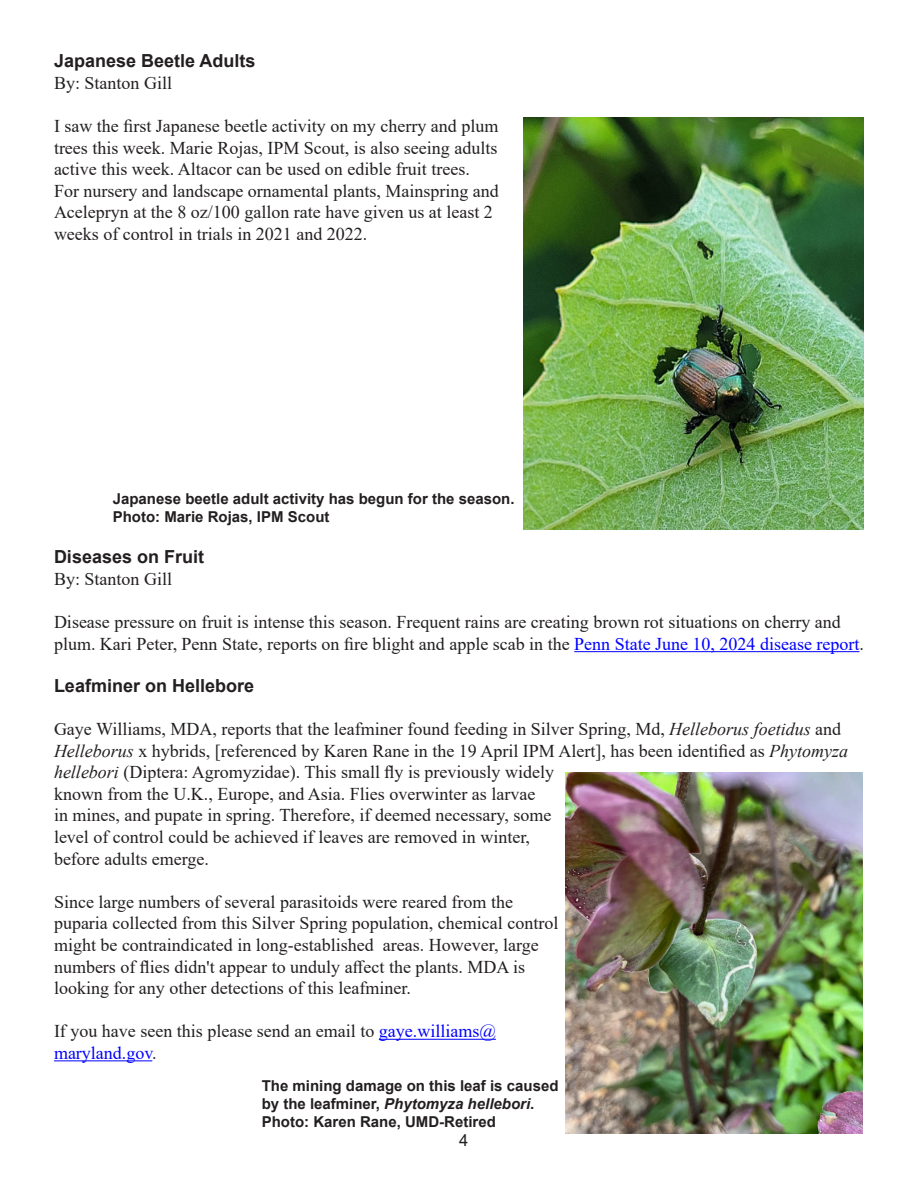
<style>
.page{position:relative;width:918px;height:1188px;background:#fff}
.page>*{position:absolute;margin:0;border:0;box-sizing:border-box;transform-origin:0 0}
.t1{font:18px/21.6px "Times New Roman";color:#231f20}
.t2{font:700 18px/21.6px "Arial";color:#231f20}
.t3{font:16.5px "Arial";color:#231f20}
.Photo_credit{font:700 15px/18px "Arial";color:#231f20}
.s1{font-family:"Times New Roman";font-weight:400}
.s2{color:#00f}
.s3{font-style:italic}
</style>
<div class="page">
<hr style="left:574px;top:651px;width:286px;height:1px;background:#00f">
<img style="left:523px;top:117px;width:341px;height:412px">
<hr style="left:379px;top:1039px;width:117px;height:1px;background:#00f">
<hr style="left:54px;top:1060px;width:98px;height:1px;background:#00f">
<img style="left:565px;top:773px;width:297px;height:361px">
<p class="t2" style="left:54px;top:50px;width:203px">Japanese Beetle Adults<br><span class="s1">By: Stanton Gill</span></p>
<p class="t1" style="left:54px;top:115px;width:446px">I saw the first Japanese beetle activity on my cherry and plum trees this week. Marie Rojas, IPM Scout, is also seeing adults active this week. Altacor can be used on edible fruit trees.<br>For nursery and landscape ornamental plants, Mainspring and Acelepryn at the 8 oz/100 gallon rate have given us at least 2 weeks of control in trials in 2021 and 2022.</p>
<p class="Photo_credit" style="left:113px;top:490px;width:403px">Japanese beetle adult activity has begun for the season.</p>
<p class="Photo_credit" style="left:113px;top:508px;width:218px">Photo: Marie Rojas, IPM Scout</p>
<p class="t2" style="left:54px;top:546px;width:152px">Diseases on Fruit</p>
<p class="t1" style="left:54px;top:568px;width:120px">By: Stanton Gill</p>
<p class="t1" style="left:54px;top:611px;width:811px">Disease pressure on fruit is intense this season. Frequent rains are creating brown rot situations on cherry and plum. Kari Peter, Penn State, reports on fire blight and apple scab in the <span class="s2">Penn State June 10, 2024 disease report</span>.</p>
<p class="t2" style="left:54px;top:675px;width:202px">Leafminer on Hellebore</p>
<p class="t1" style="left:54px;top:718px;width:796px">Gaye Williams, MDA, reports that the leafminer found feeding in Silver Spring, Md, <span class="s3">Helleborus foetidus</span> and <span class="s3">Helleborus</span> x hybrids, [referenced by Karen Rane in the 19 April IPM Alert], has been identified as <span class="s3">Phytomyza hellebori</span> (Diptera: Agromyzidae). This small fly is previously widely<br>known from the U.K., Europe, and Asia. Flies overwinter as larvae<br>in mines, and pupate in spring. Therefore, if deemed necessary, some<br>level of control could be achieved if leaves are removed in winter,<br>before adults emerge.</p>
<p class="t1" style="left:54px;top:890px;width:506px">Since large numbers of several parasitoids were reared from the puparia collected from this Silver Spring population, chemical control might be contraindicated in long-established areas. However, large numbers of flies didn't appear to unduly affect the plants. MDA is looking for any other detections of this leafminer.</p>
<p class="t1" style="left:54px;top:1020px;width:443px">If you have seen this please send an email to <span class="s2">gaye.williams@ maryland.gov</span>.</p>
<p class="Photo_credit" style="left:262px;top:1077px;width:298px">The mining damage on this leaf is caused by the leafminer, <span class="s3">Phytomyza hellebori</span>.</p>
<p class="Photo_credit" style="left:262px;top:1113px;width:236px">Photo: Karen Rane, UMD-Retired</p>
<p class="t3" style="left:459px;top:1129px;width:11px">4</p>
</div>
